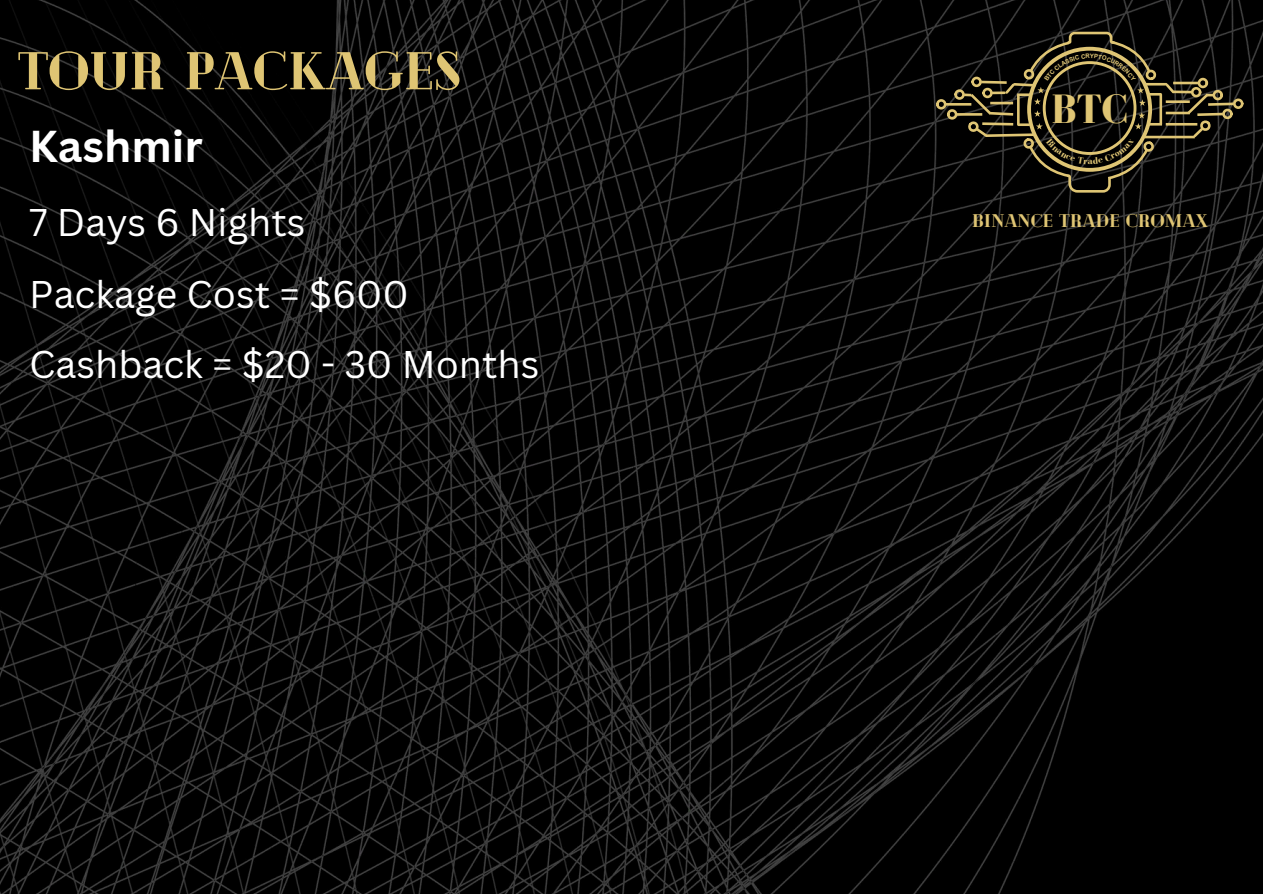
<style>
.page{position:relative;width:1263px;height:894px;background:#fff}
.page>*{position:absolute;margin:0;border:0;box-sizing:border-box;transform-origin:0 0}
.t1{font:900 53.1px "Cheque";color:#dfc574}
.t2{font:700 43.35px "Canva Sans";color:#fff}
.t3{font:700 42.15px "Bodoni FLF";color:#dfc574}
.t4{font:37.5px/71.1px "Canva Sans";color:#fff}
.t5{font:900 18.3px "Cheque";color:#dfc574}
.t6{font:700 9.6px "Bodoni FLF";color:#dfc574}
</style>
<div class="page">
<img style="left:0;top:0;width:1263px;height:893px">
<hr style="left:1174px;top:90px;width:17px;height:3px;background:#dfc574">
<div style="left:1191px;top:87px;width:10px;height:10px;border:3px solid #dfc574;border-radius:50%"></div>
<hr style="left:1145px;top:136px;width:50px;height:2px;background:#dfc574">
<hr style="left:1166px;top:123px;width:31px;height:2px;background:#dfc574">
<hr style="left:1166px;top:112px;width:24px;height:2px;background:#dfc574">
<div style="left:1212px;top:90px;width:11px;height:10px;border:3px solid #dfc574;border-radius:50%"></div>
<hr style="left:1166px;top:100px;width:24px;height:3px;background:#dfc574">
<div style="left:1233px;top:98px;width:10px;height:11px;border:3px solid #dfc574;border-radius:50%"></div>
<hr style="left:1173px;top:82px;width:25px;height:2px;background:#dfc574">
<div style="left:1198px;top:78px;width:10px;height:10px;border:3px solid #dfc574;border-radius:50%"></div>
<svg style="left:1184px;top:91px;width:52px;height:49px;background:#36301f"></svg>
<div style="left:1222px;top:109px;width:11px;height:10px;border:3px solid #dfc574;border-radius:50%"></div>
<div style="left:954px;top:89px;width:11px;height:11px;border:3px solid #dfc574;border-radius:50%"></div>
<hr style="left:957px;top:113px;width:25px;height:3px;background:#dfc574">
<div style="left:947px;top:109px;width:10px;height:11px;border:3px solid #dfc574;border-radius:50%"></div>
<hr style="left:946px;top:103px;width:25px;height:3px;background:#dfc574">
<div style="left:936px;top:99px;width:10px;height:10px;border:3px solid #dfc574;border-radius:50%"></div>
<svg style="left:964px;top:30px;width:213px;height:164px;background:#242015"></svg>
<h1 class="t1" style="left:18px;top:36px;width:444px">TOUR PACKAGES</h1>
<p class="t2" style="left:29px;top:116px;width:175px">Kashmir</p>
<p class="t4" style="left:29px;top:186px;width:512px">7 Days 6 Nights<br>Package Cost = $600<br>Cashback = $20 - 30 Months</p>
<p class="t3" style="left:1051px;top:86px;width:78px">BTC</p>
<p class="t6" style="left:1088px;top:156px;width:7px">a</p>
<p class="t5" style="left:972px;top:209px;width:238px">BINANCE TRADE CROMAX</p>
</div>
